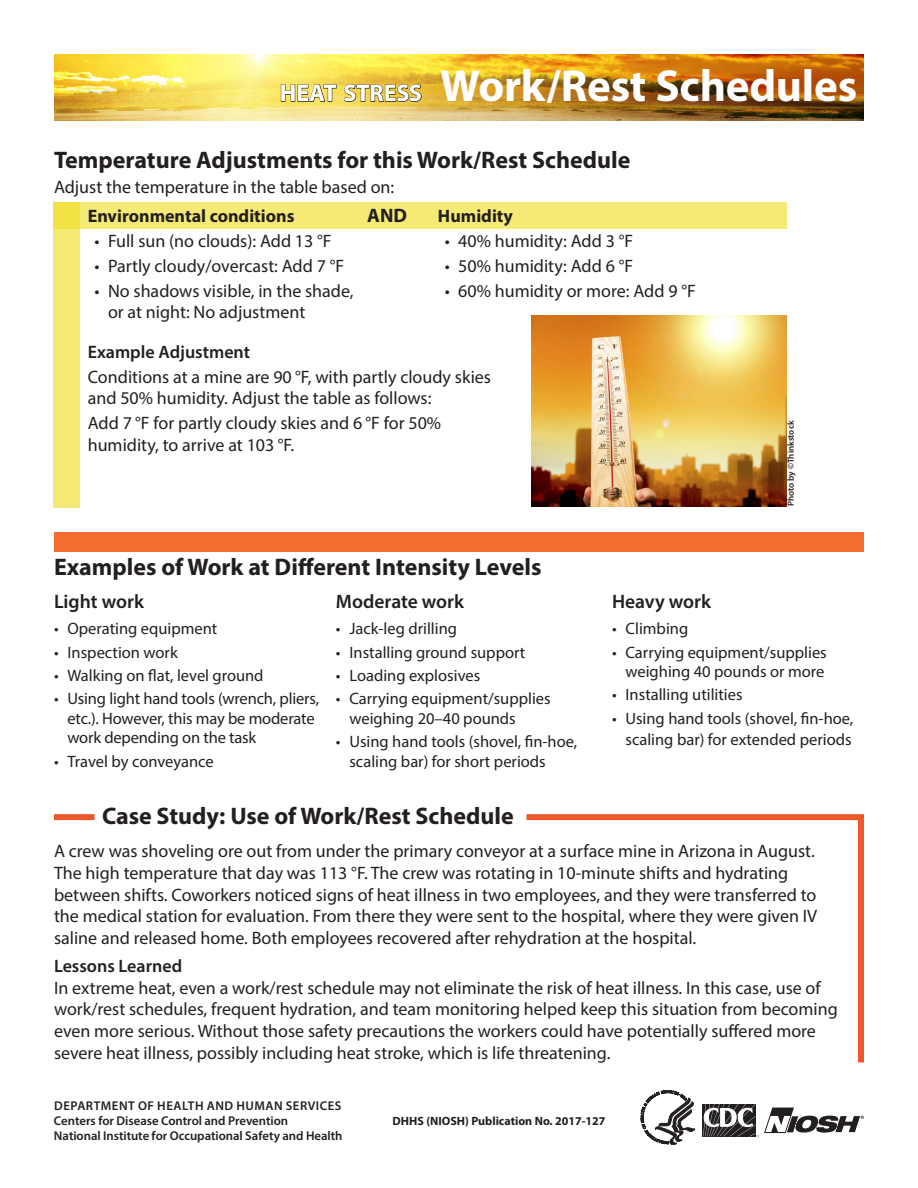
<style>
.page{position:relative;width:918px;height:1188px;background:#fff}
.page>*{position:absolute;margin:0;border:0;box-sizing:border-box;transform-origin:0 0}
.t1{font:700 45px "Myriad Pro";letter-spacing:-.005em;color:#fff}
.t2{font:700 24px "Myriad Pro";color:#231f20}
.t3{font:600 19.5px "Myriad Pro";color:#231f20}
.t4{font:700 19.5px "Myriad Pro";color:#231f20}
.t5{font:18px/21.6px "Myriad Pro";color:#231f20}
.t6{font:700 18px "Myriad Pro";color:#231f20}
.t7{font:600 18px "Myriad Pro";color:#231f20}
.t8{font:16.5px/19.8px "Myriad Pro";color:#231f20}
.t9{font:600 12.75px "Myriad Pro";color:#231f20}
.t10{font:600 12.75px "Myriad Pro";letter-spacing:.04em;color:#231f20}
.t11{font:700 12px "Myriad Pro";color:#231f20}
.t12{font:600 9px "Myriad Pro";color:#231f20}
.s1{font-size:24.15px}
</style>
<div class="page">
<img style="left:54px;top:54px;width:810px;height:67px">
<svg style="left:281px;top:81px;width:56px;height:21px"></svg>
<svg style="left:344px;top:84px;width:78px;height:18px"></svg>
<div style="left:54px;top:202px;width:26px;height:306px;background:#f6ea76"></div>
<div style="left:53px;top:202px;width:733px;height:27px;background:#f6ea76"></div>
<img style="left:531px;top:316px;width:255px;height:191px">
<div style="left:54px;top:532px;width:810px;height:19px;background:#f36e2e"></div>
<div style="left:526px;top:814px;width:338px;height:6px;background:#f0562c"></div>
<div style="left:54px;top:814px;width:40px;height:6px;background:#f0562c"></div>
<div style="left:858px;top:817px;width:6px;height:245px;background:#f0562c"></div>
<svg style="left:641px;top:1090px;width:54px;height:55px"></svg>
<div style="left:702px;top:1104px;width:54px;height:32px;background:#231f20"></div>
<svg style="left:703px;top:1104px;width:161px;height:33px"></svg>
<h1 class="t1" style="left:280px;top:57px;width:579px"><span class="s1">HEAT STRESS</span> Work/Rest Schedules</h1>
<h2 class="t2" style="left:54px;top:144px;width:578px">Temperature Adjustments for this Work/Rest Schedule</h2>
<p class="t5" style="left:54px;top:176px;width:342px">Adjust the temperature in the table based on:</p>
<h3 class="t6" style="left:88px;top:204px;width:208px">Environmental conditions</h3>
<p class="t5" style="left:94px;top:229px;width:239px">• Full sun (no clouds): Add 13 °F</p>
<p class="t5" style="left:94px;top:254px;width:251px">• Partly cloudy/overcast: Add 7 °F</p>
<p class="t5" style="left:108px;top:279px;width:247px;text-indent:-14px">• No shadows visible, in the shade, or at night: No adjustment</p>
<h3 class="t4" style="left:367px;top:202px;width:41px">AND</h3>
<h3 class="t6" style="left:438px;top:204px;width:77px">Humidity</h3>
<p class="t5" style="left:445px;top:229px;width:190px">• 40% humidity: Add 3 °F</p>
<p class="t5" style="left:445px;top:254px;width:190px">• 50% humidity: Add 6 °F</p>
<p class="t5" style="left:445px;top:279px;width:253px">• 60% humidity or more: Add 9 °F</p>
<h3 class="t7" style="left:88px;top:340px;width:164px">Example Adjustment</h3>
<p class="t5" style="left:88px;top:366px;width:405px">Conditions at a mine are 90 °F, with partly cloudy skies and 50% humidity. Adjust the table as follows:</p>
<p class="t5" style="left:88px;top:412px;width:355px">Add 7 °F for partly cloudy skies and 6 °F for 50% humidity, to arrive at 103 °F.</p>
<p class="t12" style="left:785px;top:506px;width:87px;rotate:-90deg">Photo by ©Thinkstock</p>
<h2 class="t2" style="left:54px;top:551px;width:489px">Examples of Work at Different Intensity Levels</h2>
<h3 class="t3" style="left:54px;top:589px;width:91px">Light work</h3>
<p class="t8" style="left:54px;top:619px;width:165px">• Operating equipment</p>
<p class="t8" style="left:54px;top:642px;width:125px">• Inspection work</p>
<p class="t8" style="left:54px;top:665px;width:211px">• Walking on flat, level ground</p>
<p class="t8" style="left:68px;top:688px;width:253px;text-indent:-14px">• Using light hand tools (wrench, pliers, etc.). However, this may be moderate work depending on the task</p>
<p class="t8" style="left:54px;top:751px;width:161px">• Travel by conveyance</p>
<h3 class="t3" style="left:336px;top:589px;width:130px">Moderate work</h3>
<p class="t8" style="left:336px;top:619px;width:123px">• Jack-leg drilling</p>
<p class="t8" style="left:336px;top:642px;width:191px">• Installing ground support</p>
<p class="t8" style="left:336px;top:665px;width:146px">• Loading explosives</p>
<p class="t8" style="left:349px;top:688px;width:203px;text-indent:-14px">• Carrying equipment/supplies weighing 20–40 pounds</p>
<p class="t8" style="left:349px;top:731px;width:229px;text-indent:-14px">• Using hand tools (shovel, fin-hoe, scaling bar) for short periods</p>
<h3 class="t3" style="left:612px;top:589px;width:101px">Heavy work</h3>
<p class="t8" style="left:612px;top:619px;width:78px">• Climbing</p>
<p class="t8" style="left:612px;top:642px;width:216px;text-align:right">• Carrying equipment/supplies weighing 40 pounds or more</p>
<p class="t8" style="left:612px;top:685px;width:132px">• Installing utilities</p>
<p class="t8" style="left:612px;top:707px;width:243px;line-height:21.6px;text-align:right">• Using hand tools (shovel, fin-hoe, scaling bar) for extended periods</p>
<h2 class="t2" style="left:102px;top:801px;width:413px">Case Study: Use of Work/Rest Schedule</h2>
<p class="t5" style="left:54px;top:840px;width:765px">A crew was shoveling ore out from under the primary conveyor at a surface mine in Arizona in August.<br>The high temperature that day was 113 °F. The crew was rotating in 10-minute shifts and hydrating between shifts. Coworkers noticed signs of heat illness in two employees, and they were transferred to the medical station for evaluation. From there they were sent to the hospital, where they were given IV saline and released home. Both employees recovered after rehydration at the hospital.</p>
<h3 class="t7" style="left:54px;top:955px;width:130px">Lessons Learned</h3>
<p class="t5" style="left:54px;top:977px;width:785px">In extreme heat, even a work/rest schedule may not eliminate the risk of heat illness. In this case, use of work/rest schedules, frequent hydration, and team monitoring helped keep this situation from becoming even more serious. Without those safety precautions the workers could have potentially suffered more severe heat illness, possibly including heat stroke, which is life threatening.</p>
<p class="t10" style="left:54px;top:1097px;width:289px">DEPARTMENT OF HEALTH AND HUMAN SERVICES</p>
<p class="t9" style="left:54px;top:1113px;width:236px">Centers for Disease Control and Prevention</p>
<p class="t9" style="left:54px;top:1128px;width:290px">National Institute for Occupational Safety and Health</p>
<p class="t11" style="left:393px;top:1113px;width:214px">DHHS (NIOSH) Publication No. 2017-127</p>
</div>
